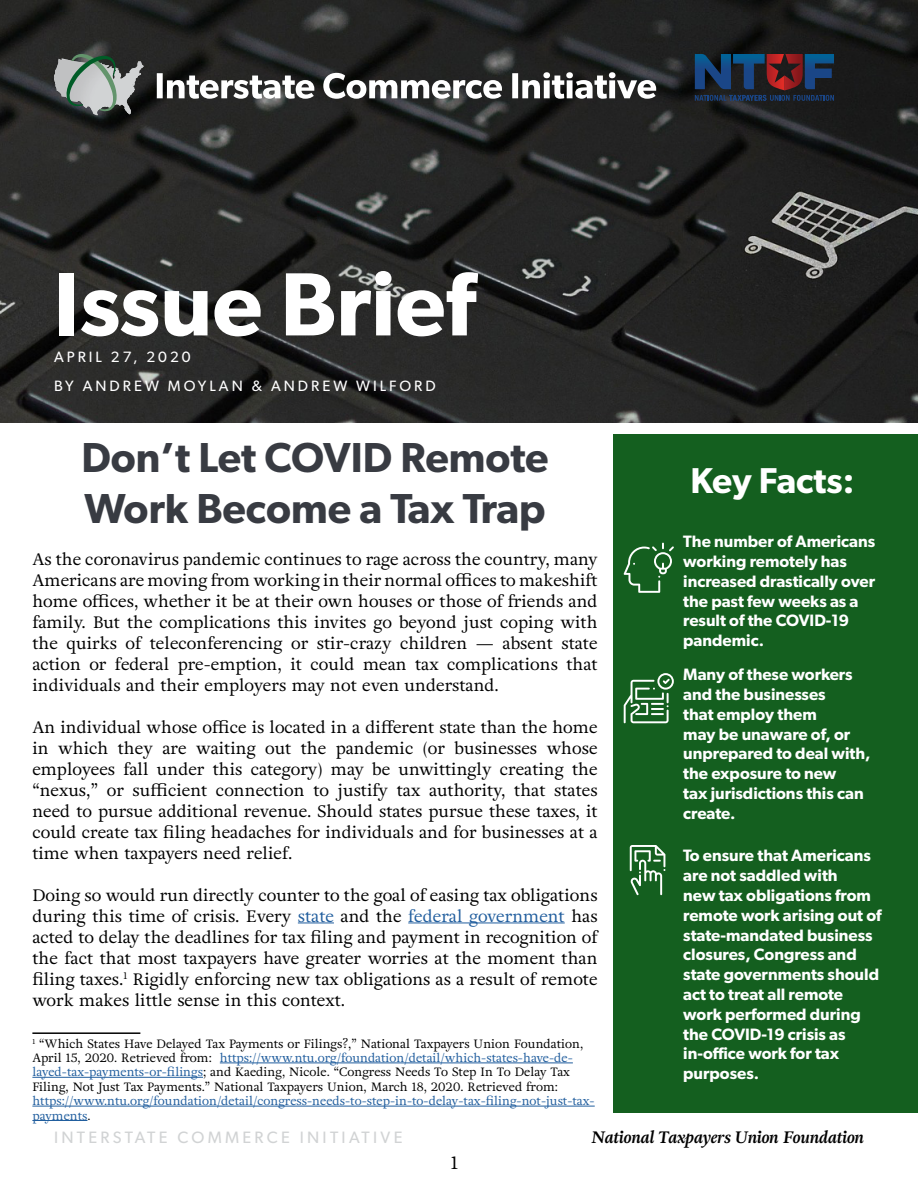
<style>
.page{position:relative;width:918px;height:1188px;background:#fff}
.page>*{position:absolute;margin:0;border:0;box-sizing:border-box;transform-origin:0 0}
.t1{font:600 90px "Gibson";color:#fff}
.t2{font:600 42px/50.4px "Gibson";color:#383b42}
.t3{font:600 36px "Gibson";color:#fff}
.t4{font:18px "Adriane Text";color:#000}
.t5{font:16.5px/21px "Adriane Text";color:#000;text-align:justify}
.t6{font:600 16.5px/19.8px "Gibson";color:#fff}
.t7{font:italic 700 16.5px "Adriane Text";color:#000}
.t8{font:16.5px "Gibson";letter-spacing:.2em;color:#d1d3d4}
.t9{font:15px/29.2px "Gibson";letter-spacing:.2em;color:#fff}
.t10{font:12px/14.4px "Adriane Text";color:#000}
.t11{font:12px/14.4px "Adriane Text";color:#215e9e}
.s1{color:#215e9e}
.s2{color:#000}
</style>
<div class="page">
<img style="left:0;top:0;width:918px;height:423px">
<hr style="left:298px;top:923px;width:36px;height:1px;background:#215e9e">
<hr style="left:408px;top:923px;width:157px;height:1px;background:#215e9e">
<hr style="left:32px;top:1032px;width:108px;height:2px;background:#000">
<hr style="left:220px;top:1063px;width:353px;height:1px;background:#215e9e">
<hr style="left:32px;top:1077px;width:171px;height:1px;background:#215e9e">
<hr style="left:32px;top:1106px;width:563px;height:1px;background:#215e9e">
<hr style="left:32px;top:1120px;width:55px;height:1px;background:#215e9e">
<svg style="left:54px;top:54px;width:90px;height:61px;background:#78827d"></svg>
<svg style="left:157px;top:72px;width:499px;height:27px"></svg>
<svg style="left:695px;top:54px;width:139px;height:47px;background:#2a2f48"></svg>
<div style="left:614px;top:434px;width:304px;height:678px;background:#145f1f"></div>
<svg style="left:630px;top:845px;width:35px;height:50px"></svg>
<svg style="left:624px;top:673px;width:50px;height:50px"></svg>
<svg style="left:624px;top:543px;width:50px;height:50px"></svg>
<h1 class="t1" style="left:54px;top:251px;width:422px">Issue Brief</h1>
<p class="t9" style="left:54px;top:342px;width:383px">APRIL 27, 2020<br>BY ANDREW MOYLAN &amp; ANDREW WILFORD</p>
<h2 class="t2" style="left:81px;top:432px;width:469px">Don’t Let COVID Remote<br>Work Become a Tax Trap</h2>
<p class="t5" style="left:32px;top:548px;width:567px">As the coronavirus pandemic continues to rage across the country, many Americans are moving from working in their normal offices to makeshift home offices, whether it be at their own houses or those of friends and family. But the complications this invites go beyond just coping with the quirks of teleconferencing or stir-crazy children — absent state action or federal pre-emption, it could mean tax complications that individuals and their employers may not even understand.</p>
<p class="t5" style="left:32px;top:716px;width:567px">An individual whose office is located in a different state than the home in which they are waiting out the pandemic (or businesses whose employees fall under this category) may be unwittingly creating the “nexus,” or sufficient connection to justify tax authority, that states need to pursue additional revenue. Should states pursue these taxes, it could create tax filing headaches for individuals and for businesses at a time when taxpayers need relief.</p>
<p class="t5" style="left:32px;top:884px;width:567px">Doing so would run directly counter to the goal of easing tax obligations during this time of crisis. Every <span class="s1">state</span> and the <span class="s1">federal government</span> has acted to delay the deadlines for tax filing and payment in recognition of the fact that most taxpayers have greater worries at the moment than filing taxes.<sup>1</sup> Rigidly enforcing new tax obligations as a result of remote work makes little sense in this context.</p>
<p class="t10" style="left:32px;top:1036px;width:552px"><sup>1</sup> “Which States Have Delayed Tax Payments or Filings?,” National Taxpayers Union Foundation, April 15, 2020. Retrieved from: <span class="s1">https://www.ntu.org/foundation/detail/which-states-have-de&shy;layed-tax-payments-or-filings</span>; and Kaeding, Nicole. “Congress Needs To Step In To Delay Tax Filing, Not Just Tax Payments.” National Taxpayers Union, March 18, 2020. Retrieved from:</p>
<p class="t11" style="left:32px;top:1094px;width:564px">https://www.ntu.org/foundation/detail/congress-needs-to-step-in-to-delay-tax-filing-not-just-tax&shy;payments<span class="s2">.</span></p>
<p class="t8" style="left:54px;top:1128px;width:350px">INTERSTATE COMMERCE INITIATIVE</p>
<p class="t4" style="left:451px;top:1150px;width:9px">1</p>
<h3 class="t3" style="left:690px;top:459px;width:166px">Key Facts:</h3>
<p class="t6" style="left:683px;top:531px;width:193px">The number of Americans working remotely has increased drastically over the past few weeks as a result of the COVID-19 pandemic.</p>
<p class="t6" style="left:683px;top:664px;width:189px">Many of these workers and the businesses<br>that employ them<br>may be unaware of, or unprepared to deal with, the exposure to new<br>tax jurisdictions this can create.</p>
<p class="t6" style="left:683px;top:845px;width:200px">To ensure that Americans are not saddled with<br>new tax obligations from remote work arising out of state-mandated business closures, Congress and state governments should act to treat all remote work performed during the COVID-19 crisis as in-office work for tax purposes.</p>
<p class="t7" style="left:591px;top:1125px;width:274px">National Taxpayers Union Foundation</p>
</div>
